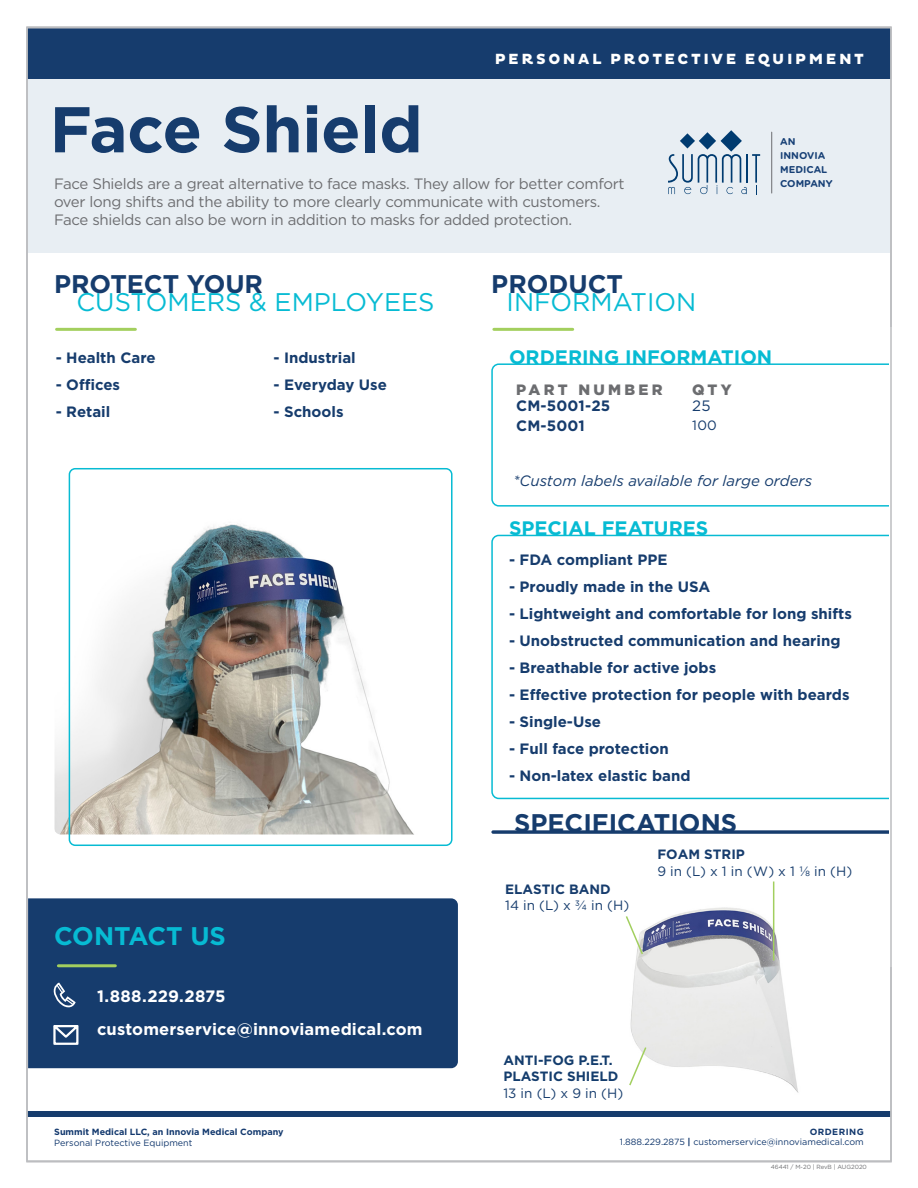
<style>
.page{position:relative;width:918px;height:1188px;background:#fff}
.page>*{position:absolute;margin:0;border:0;box-sizing:border-box;transform-origin:0 0}
.t1{font:700 64.5px "Gotham";letter-spacing:-.01em;color:#163c6d}
.t2{font:25.5px/18px "Gotham";color:#07bbd3}
.t3{font:700 25.5px "Gotham";color:#163c6d}
.t4{font:700 25.5px "Gotham";color:#07bbd3}
.t5{font:700 19.5px "Gotham";color:#07bbd3}
.Item_Specific_Name{font:700 16.5px/33.3px "Gotham";letter-spacing:.005em;color:#fff}
.t6{font:700 15px "Gotham";color:#163c6d}
.t7{font:15px/18px "Gotham";letter-spacing:-.02em;color:#6c6d70}
.t8{font:italic 15px "Gotham";color:#163c6d}
.t9{font:800 15px "Pluto";letter-spacing:.17em;color:#fff}
.t10{font:900 15px "Gotham";letter-spacing:.22em;color:#6c6d70}
.t11{font:15px "Gotham";color:#163c6d}
.Item_Specific_Name-2{font:13.5px/16.2px "Gotham";letter-spacing:.01em;color:#163c6d}
.t12{font:700 13.5px/16.2px "Gotham";color:#143d6d}
.t13{font:700 9.9px/14px "Gotham Rounded";color:#174076}
.t14{font:9px "Gotham";color:#13396e}
.t15{font:700 9px "Gotham";color:#13396e}
.t16{font:700 9px "Gotham";letter-spacing:.05em;color:#13396e}
.t17{font:6px "Gotham";color:#6c6d70}
.s1{font-weight:700;color:#163c6d}
.s2{font-weight:700}
</style>
<div class="page">
<img style="left:630px;top:898px;width:169px;height:195px">
<div style="left:28px;top:78px;width:862px;height:175px;background:#e8eef3"></div>
<div style="left:27px;top:27px;width:864px;height:51px;background:#163c6d"></div>
<svg style="left:668px;top:130px;width:92px;height:64px"></svg>
<hr style="left:771px;top:132px;width:1px;height:61px;background:#6c6d70">
<div style="left:27px;top:1111px;width:864px;height:5px;background:#163c6d"></div>
<svg style="left:491px;top:830px;width:398px;height:4px;background:#365781"></svg>
<hr style="left:773px;top:882px;width:1px;height:78px;background:#a2cf5f">
<svg style="left:625px;top:914px;width:19px;height:42px"></svg>
<hr style="left:57px;top:328px;width:78px;height:3px;background:#a3cf5e">
<hr style="left:494px;top:328px;width:79px;height:3px;background:#a3cf5e">
<svg style="left:491px;top:363px;width:398px;height:144px"></svg>
<svg style="left:491px;top:534px;width:398px;height:266px"></svg>
<div style="left:28px;top:898px;width:430px;height:170px;background:#163c6d"></div>
<hr style="left:58px;top:964px;width:57px;height:3px;background:#a3cf5e">
<svg style="left:52px;top:983px;width:24px;height:24px"></svg>
<svg style="left:51px;top:1023px;width:30px;height:23px"></svg>
<svg style="left:629px;top:1046px;width:19px;height:41px"></svg>
<img style="left:54px;top:469px;width:360px;height:365px">
<div style="left:69px;top:468px;width:384px;height:378px;border:2px solid #07bbd3;border-radius:6px"></div>
<p class="t9" style="left:495px;top:51px;width:371px">PERSONAL PROTECTIVE EQUIPMENT</p>
<p class="t1" style="left:50px;top:87px;width:375px">Face Shield</p>
<p class="t7" style="left:54px;top:175px;width:572px">Face Shields are a great alternative to face masks. They allow for better comfort over long shifts and the ability to more clearly communicate with customers.<br>Face shields can also be worn in addition to masks for added protection.</p>
<p class="t13" style="left:780px;top:134px;width:54px">AN<br>INNOVIA<br>MEDICAL<br>COMPANY</p>
<p class="t3" style="left:54px;top:267px;width:211px">PROTECT YOUR</p>
<p class="t2" style="left:76px;top:292px;width:360px">CUSTOMERS &amp; EMPLOYEES</p>
<p class="t6" style="left:56px;top:347px;width:101px">- Health Care</p>
<p class="t6" style="left:56px;top:374px;width:66px">- Offices</p>
<p class="t6" style="left:56px;top:401px;width:56px">- Retail</p>
<p class="t6" style="left:274px;top:347px;width:84px">- Industrial</p>
<p class="t6" style="left:274px;top:374px;width:115px">- Everyday Use</p>
<p class="t6" style="left:274px;top:401px;width:72px">- Schools</p>
<p class="t2" style="left:507px;top:274px;width:191px;text-indent:-15px"><span class="s1">PRODUCT<br></span>INFORMATION</p>
<p class="t5" style="left:509px;top:344px;width:265px">ORDERING INFORMATION</p>
<p class="t10" style="left:516px;top:379px;width:148px">PART NUMBER</p>
<p class="t10" style="left:692px;top:379px;width:41px">QTY</p>
<p class="t6" style="left:516px;top:396px;width:96px">CM-5001-25</p>
<p class="t11" style="left:692px;top:396px;width:20px">25</p>
<p class="t6" style="left:516px;top:416px;width:70px">CM-5001</p>
<p class="Item_Specific_Name-2" style="left:692px;top:417px;width:26px">100</p>
<p class="t8" style="left:513px;top:471px;width:301px">*Custom labels available for large orders</p>
<p class="t5" style="left:509px;top:515px;width:201px">SPECIAL FEATURES</p>
<p class="t6" style="left:509px;top:550px;width:160px">- FDA compliant PPE</p>
<p class="t6" style="left:509px;top:577px;width:203px">- Proudly made in the USA</p>
<p class="t6" style="left:509px;top:604px;width:344px">- Lightweight and comfortable for long shifts</p>
<p class="t6" style="left:509px;top:631px;width:333px">- Unobstructed communication and hearing</p>
<p class="t6" style="left:509px;top:658px;width:209px">- Breathable for active jobs</p>
<p class="t6" style="left:509px;top:685px;width:342px">- Effective protection for people with beards</p>
<p class="t6" style="left:509px;top:712px;width:94px">- Single-Use</p>
<p class="t6" style="left:509px;top:739px;width:161px">- Full face protection</p>
<p class="t6" style="left:509px;top:766px;width:183px">- Non-latex elastic band</p>
<p class="t4" style="left:54px;top:919px;width:173px">CONTACT US</p>
<p class="Item_Specific_Name" style="left:97px;top:980px;width:327px">1.888.229.2875 customerservice@innoviamedical.com</p>
<p class="t15" style="left:54px;top:1126px;width:231px">Summit Medical LLC, an Innovia Medical Company</p>
<p class="t14" style="left:54px;top:1137px;width:140px">Personal Protective Equipment</p>
<p class="t3" style="left:514px;top:806px;width:225px">SPECIFICATIONS</p>
<p class="Item_Specific_Name-2" style="left:657px;top:846px;width:196px"><span class="s2">FOAM STRIP<br></span>9 in (L) x 1 in (W) x 1 1/8 in (H)</p>
<p class="Item_Specific_Name-2" style="left:505px;top:881px;width:126px"><span class="s2">ELASTIC BAND<br></span>14 in (L) x ¾ in (H)</p>
<p class="t12" style="left:503px;top:1052px;width:117px">ANTI-FOG P.E.T.<br>PLASTIC SHIELD</p>
<p class="Item_Specific_Name-2" style="left:503px;top:1084px;width:121px">13 in (L) x 9 in (H)</p>
<p class="t16" style="left:810px;top:1126px;width:56px">ORDERING</p>
<p class="t14" style="left:620px;top:1137px;width:245px">1.888.229.2875 <span class="s2">|</span> customerservice@innoviamedical.com</p>
<p class="t17" style="left:771px;top:1163px;width:98px">46441 / M-20 | RevB | AUG2020</p>
</div>
